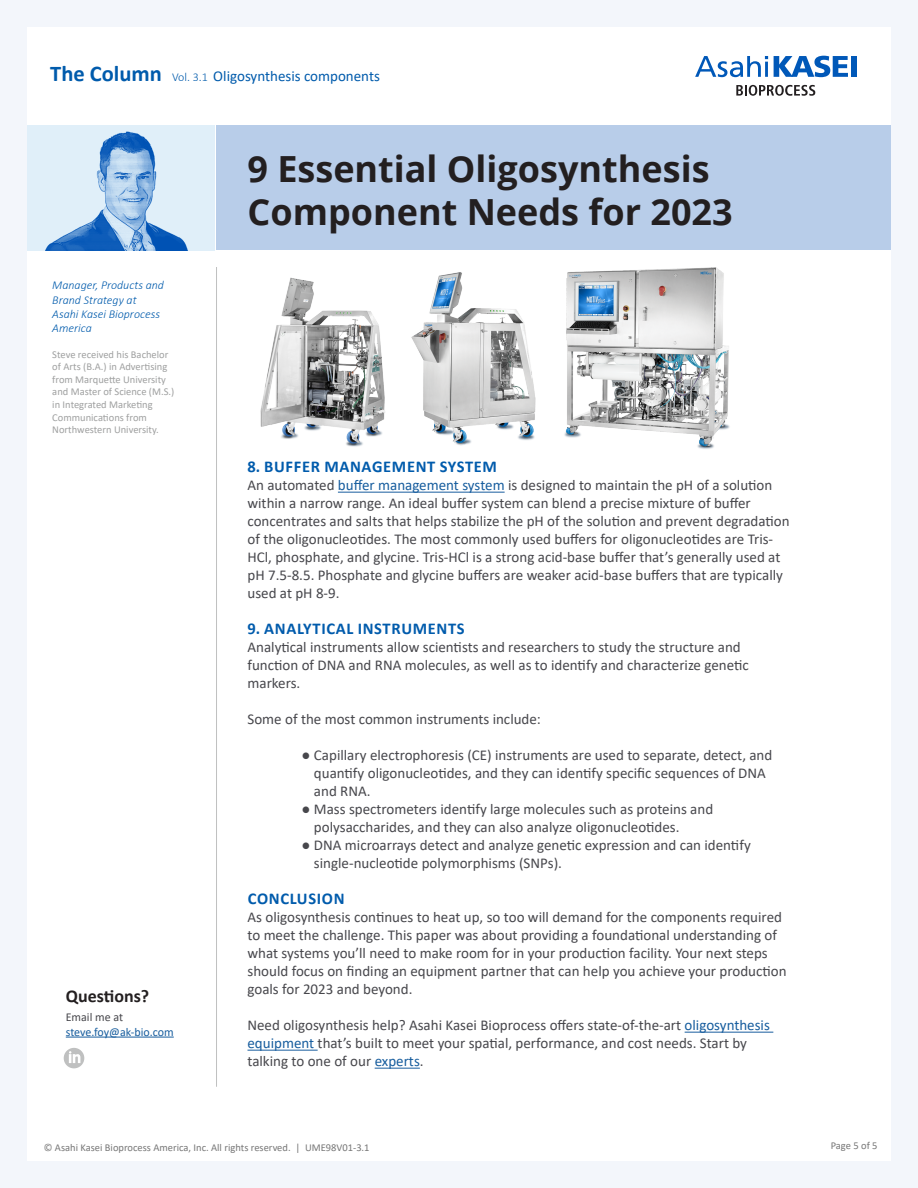
<style>
.page{position:relative;width:918px;height:1188px;background:#f3f6fb}
.page>*{position:absolute;margin:0;border:0;box-sizing:border-box;transform-origin:0 0}
.t1{font:700 36px/43.2px "Open Sans";color:#231f20}
.t2{font:700 18px "Calibri";color:#231f20}
.t3{font:700 16.5px "Calibri";letter-spacing:.04em;color:#005bac}
.t4{font:15px/18px "Calibri";color:#47474c}
.t5{font:15px "Calibri";color:#005bac}
.t6{font:italic 300 12px/14.4px "Calibri";color:#005bac}
.t7{font:12px/14.4px "Calibri";color:#175d9e}
.t8{font:10.5px/12.6px "Calibri";color:#9fa0a0}
.t9{font:10.5px "Calibri";color:#777}
.s1{font-weight:700;font-size:22.5px}
.s2{font-weight:300;font-size:12px}
.s3{color:#47474c}
.s4{color:#175d9e}
</style>
<div class="page">
<div style="left:27px;top:27px;width:864px;height:1134px;background:#fff"></div>
<svg style="left:774px;top:56px;width:74px;height:21px"></svg>
<div style="left:851px;top:56px;width:6px;height:21px;background:#0058b8"></div>
<svg style="left:695px;top:56px;width:73px;height:21px"></svg>
<svg style="left:736px;top:85px;width:79px;height:11px"></svg>
<hr style="left:216px;top:267px;width:1px;height:820px;background:#bfc0c0">
<hr style="left:66px;top:1037px;width:108px;height:1px;background:#175d9e">
<svg style="left:64px;top:1048px;width:20px;height:20px"></svg>
<div style="left:217px;top:125px;width:674px;height:125px;background:#b8cde9"></div>
<hr style="left:338px;top:492px;width:167px;height:1px;background:#175d9e">
<hr style="left:685px;top:1032px;width:88px;height:1px;background:#175d9e">
<hr style="left:248px;top:1050px;width:70px;height:1px;background:#175d9e">
<hr style="left:375px;top:1068px;width:45px;height:1px;background:#175d9e">
<img style="left:260px;top:267px;width:470px;height:182px">
<svg style="left:27px;top:125px;width:188px;height:126px;background:#b7d2ec"></svg>
<p class="t5" style="left:50px;top:66px;width:331px"><span class="s1">The Column</span> <span class="s2">Vol. 3.1</span> Oligosynthesis components</p>
<p class="t6" style="left:52px;top:278px;width:113px">Manager, Products and<br>Brand Strategy at</p>
<p class="t6" style="left:52px;top:307px;width:109px">Asahi Kasei Bioprocess<br>America</p>
<p class="t8" style="left:52px;top:347px;width:124px">Steve received his Bachelor of Arts (B.A.) in Advertising from Marquette University and Master of Science (M.S.) in Integrated Marketing<br>Communications from<br>Northwestern University.</p>
<p class="t2" style="left:66px;top:983px;width:85px">Questions?</p>
<p class="t7" style="left:66px;top:1010px;width:109px"><span class="s3">Email me at </span>steve.foy@ak-bio.com</p>
<p class="t1" style="left:248px;top:146px;width:487px">9 Essential Oligosynthesis<br>Component Needs for 2023</p>
<p class="t3" style="left:248px;top:455px;width:251px">8. BUFFER MANAGEMENT SYSTEM</p>
<p class="t4" style="left:248px;top:476px;width:544px">An automated <span class="s4">buffer management system</span> is designed to maintain the pH of a solution within a narrow range. An ideal buffer system can blend a precise mixture of buffer concentrates and salts that helps stabilize the pH of the solution and prevent degradation of the oligonucleotides. The most commonly used buffers for oligonucleotides are Tris-HCl, phosphate, and glycine. Tris-HCl is a strong acid-base buffer that’s generally used at pH 7.5-8.5. Phosphate and glycine buffers are weaker acid-base buffers that are typically used at pH 8-9.</p>
<p class="t3" style="left:248px;top:617px;width:219px">9. ANALYTICAL INSTRUMENTS</p>
<p class="t4" style="left:248px;top:638px;width:503px">Analytical instruments allow scientists and researchers to study the structure and function of DNA and RNA molecules, as well as to identify and characterize genetic markers.</p>
<p class="t4" style="left:248px;top:710px;width:295px">Some of the most common instruments include:</p>
<p class="t4" style="left:314px;top:746px;width:460px;text-indent:-12px">● Capillary electrophoresis (CE) instruments are used to separate, detect, and quantify oligonucleotides, and they can identify specific sequences of DNA and RNA.</p>
<p class="t4" style="left:314px;top:800px;width:401px;text-indent:-12px">● Mass spectrometers identify large molecules such as proteins and polysaccharides, and they can also analyze oligonucleotides.</p>
<p class="t4" style="left:314px;top:836px;width:438px;text-indent:-12px">● DNA microarrays detect and analyze genetic expression and can identify single-nucleotide polymorphisms (SNPs).</p>
<p class="t3" style="left:248px;top:887px;width:98px">CONCLUSION</p>
<p class="t4" style="left:248px;top:908px;width:541px">As oligosynthesis continues to heat up, so too will demand for the components required to meet the challenge. This paper was about providing a foundational understanding of what systems you’ll need to make room for in your production facility. Your next steps should focus on finding an equipment partner that can help you achieve your production goals for 2023 and beyond.</p>
<p class="t4" style="left:248px;top:1016px;width:524px">Need oligosynthesis help? Asahi Kasei Bioprocess offers state-of-the-art <span class="s4">oligosynthesis equipment</span> that’s built to meet your spatial, performance, and cost needs. Start by talking to one of our <span class="s4">experts</span>.</p>
<p class="t9" style="left:44px;top:1140px;width:327px">© Asahi Kasei Bioprocess America, Inc. All rights reserved. | UME98V01-3.1</p>
<p class="t9" style="left:831px;top:1138px;width:48px">Page 5 of 5</p>
</div>
